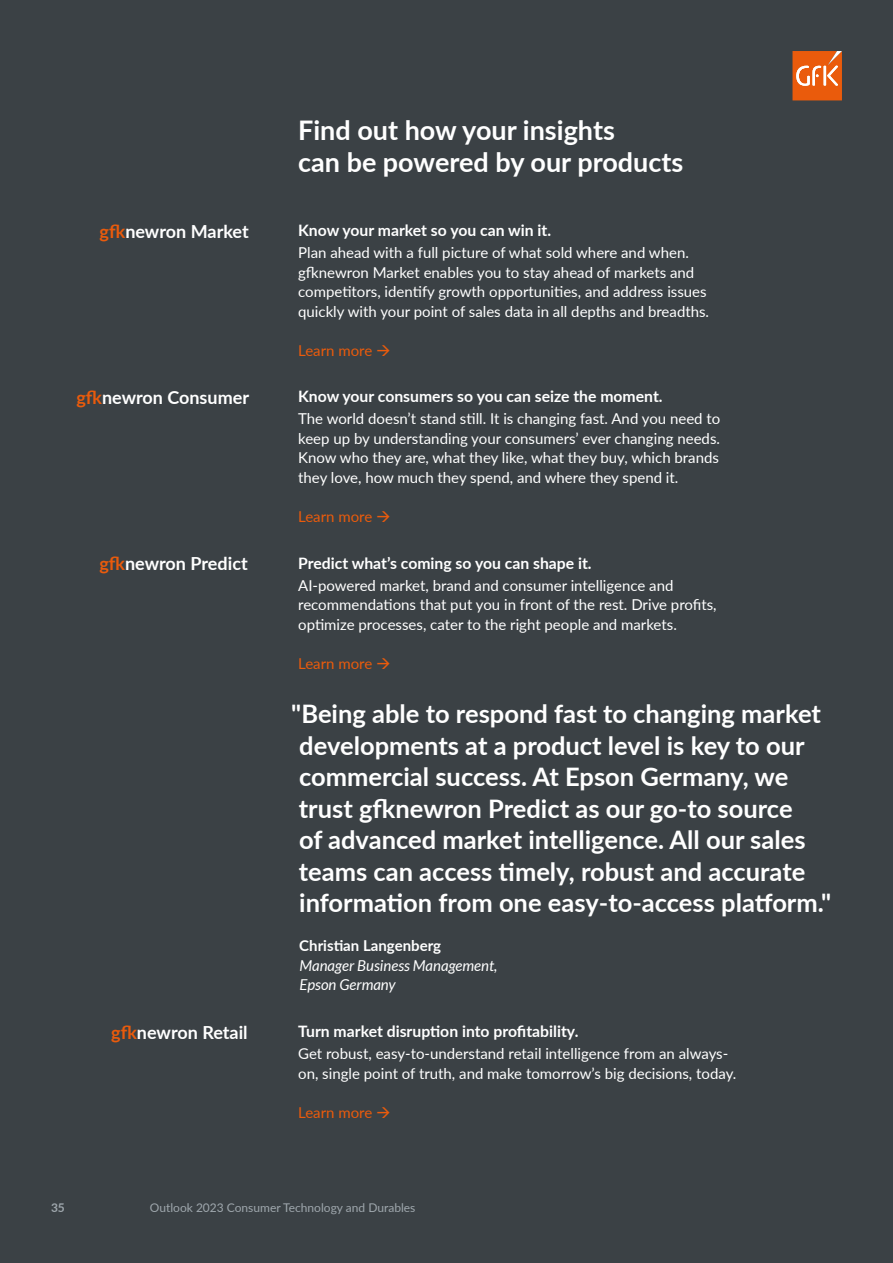
<style>
.page{position:relative;width:893px;height:1263px;background:#3b4145}
.page>*{position:absolute;margin:0;border:0;box-sizing:border-box;transform-origin:0 0}
.t1{font:700 27px/31.5px "Lato";color:#fff}
.t2{font:700 25.5px/31.5px "Lato";color:#fff}
.t3{font:700 18px "Lato";color:#fff}
.t4{font:700 15.75px "Lato";color:#fff}
.t5{font:15px/19.5px "Lato";color:#fff}
.t6{font:15px "Lato";color:#ea5b0c}
.t7{font:italic 15px/19.5px "Lato";color:#fff}
.t8{font:700 15px "Lato";color:#fff}
.t9{font:12px "Lato";color:#9fa7ad}
.t10{font:700 12px "Lato";color:#9fa7ad}
.s1{color:#ea5b0c}
</style>
<div class="page">
<svg style="left:792px;top:51px;width:50px;height:49px;background:#ea712e"></svg>
<h1 class="t1" style="left:298px;top:113px;width:387px">Find out how your insights<br>can be powered by our products</h1>
<p class="t3" style="left:100px;top:218px;width:151px"><span class="s1">gfk</span>newron Market</p>
<p class="t4" style="left:298px;top:219px;width:254px">Know your market so you can win it.</p>
<p class="t5" style="left:298px;top:242px;width:412px">Plan ahead with a full picture of what sold where and when. gfknewron Market enables you to stay ahead of markets and competitors, identify growth opportunities, and address issues quickly with your point of sales data in all depths and breadths.</p>
<p class="t6" style="left:298px;top:339px;width:94px">Learn more →</p>
<p class="t3" style="left:76px;top:384px;width:174px"><span class="s1">gfk</span>newron Consumer</p>
<p class="t4" style="left:298px;top:385px;width:366px">Know your consumers so you can seize the moment.</p>
<p class="t5" style="left:298px;top:408px;width:424px;text-align:justify">The world doesn’t stand still. It is changing fast. And you need to keep up by understanding your consumers’ ever changing needs.<br>Know who they are, what they like, what they buy, which brands they love, how much they spend, and where they spend it.</p>
<p class="t6" style="left:298px;top:506px;width:94px">Learn more →</p>
<p class="t3" style="left:99px;top:550px;width:150px"><span class="s1">gfk</span>newron Predict</p>
<p class="t4" style="left:298px;top:551px;width:295px">Predict what’s coming so you can shape it.</p>
<p class="t5" style="left:298px;top:575px;width:420px">AI-powered market, brand and consumer intelligence and recommendations that put you in front of the rest. Drive profits, optimize processes, cater to the right people and markets.</p>
<p class="t6" style="left:298px;top:652px;width:94px">Learn more →</p>
<p class="t2" style="left:291px;top:697px;width:541px">"Being able to respond fast to changing market developments at a product level is key to our commercial success. At Epson Germany, we trust gfknewron Predict as our go-to source<br>of advanced market intelligence. All our sales teams can access timely, robust and accurate information from one easy-to-access platform."</p>
<p class="t8" style="left:299px;top:935px;width:143px">Christian Langenberg</p>
<p class="t7" style="left:299px;top:956px;width:199px">Manager Business Management,<br>Epson Germany</p>
<p class="t3" style="left:111px;top:1019px;width:138px"><span class="s1">gfk</span>newron Retail</p>
<p class="t4" style="left:298px;top:1020px;width:282px">Turn market disruption into profitability.</p>
<p class="t5" style="left:298px;top:1043px;width:440px">Get robust, easy-to-understand retail intelligence from an always&shy;on, single point of truth, and make tomorrow’s big decisions, today.</p>
<p class="t6" style="left:298px;top:1101px;width:94px">Learn more →</p>
<p class="t10" style="left:51px;top:1199px;width:15px">35</p>
<p class="t9" style="left:150px;top:1199px;width:267px">Outlook 2023 Consumer Technology and Durables</p>
</div>
